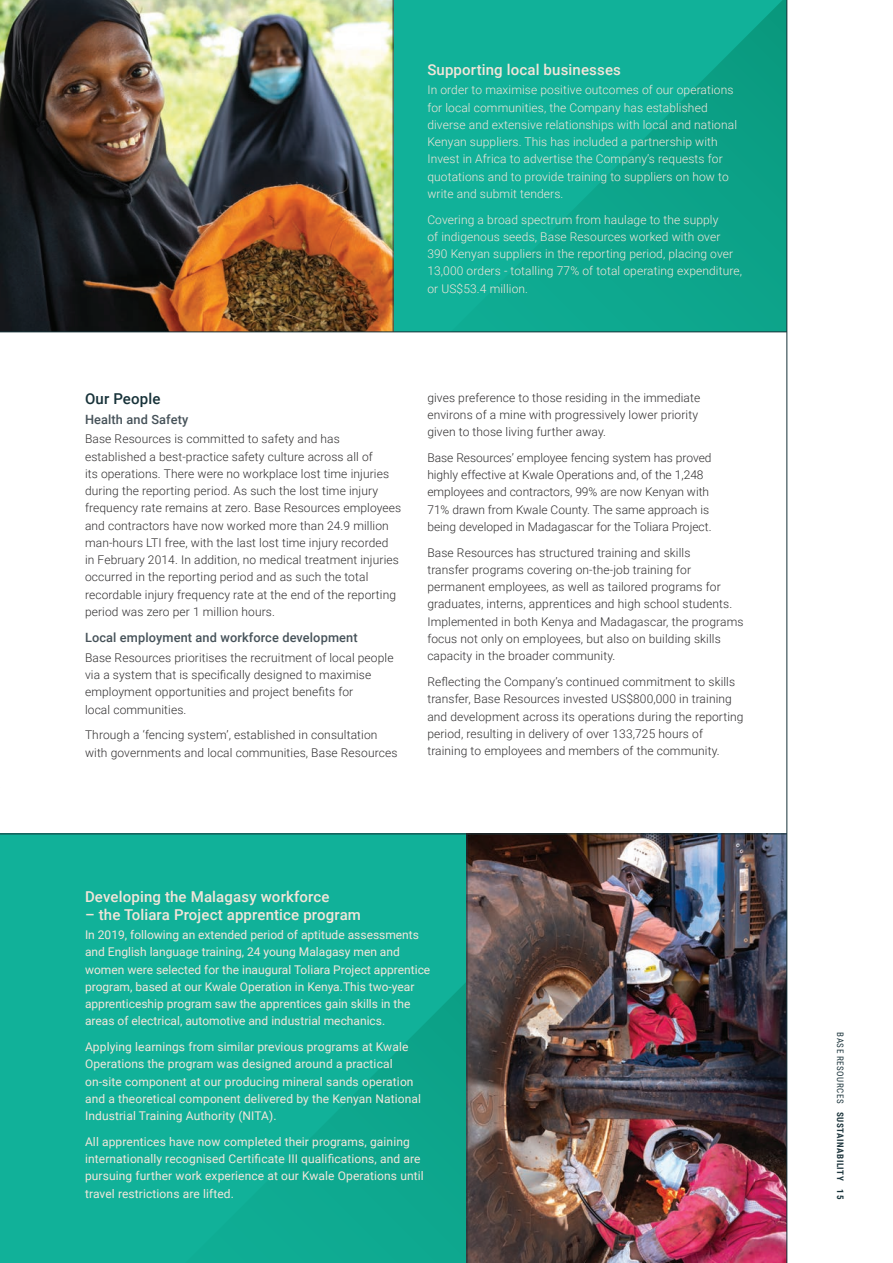
<style>
.page{position:relative;width:893px;height:1263px;background:#fff}
.page>*{position:absolute;margin:0;border:0;box-sizing:border-box;transform-origin:0 0}
.S1{font:500 15px "Roboto";letter-spacing:.01em;color:#f3e5d9}
.S1-2{font:500 15px "Roboto";letter-spacing:.01em;color:#173239}
.S2{font:500 12.75px "Roboto";letter-spacing:.01em;color:#465259}
.Body{font:300 12px/17.2px "Roboto";letter-spacing:.01em;color:#312f30}
.Body-2{font:12px/17.2px "Roboto";letter-spacing:.01em;color:#f3e6db}
.Body-3{font:300 12px/17.2px "Roboto";letter-spacing:.01em;color:#f3e6db}
.t1{font:700 9px "Roboto Condensed";color:#20383f}
.s1{font-weight:400}
.s2{color:#173239}
</style>
<div class="page">
<svg style="left:394px;top:0;width:393px;height:332px;background:#0faa92"></svg>
<svg style="left:0;top:835px;width:467px;height:428px;background:#10ae96"></svg>
<img style="left:0;top:0;width:393px;height:332px">
<img style="left:468px;top:835px;width:319px;height:428px">
<hr style="left:393px;top:0;width:1px;height:332px;background:#173239">
<hr style="left:467px;top:834px;width:1px;height:429px;background:#173239">
<hr style="left:0;top:332px;width:787px;height:1px;background:#173239">
<hr style="left:0;top:834px;width:787px;height:1px;background:#173239">
<hr style="left:787px;top:0;width:1px;height:1263px;background:#173239">
<img style="left:0;top:285px;width:1px;height:502px">
<p class="S1" style="left:427px;top:59px;width:195px">Supporting local businesses</p>
<p class="Body-3" style="left:427px;top:81px;width:311px">In order to maximise positive outcomes of our operations for local communities, the Company has established diverse and extensive relationships with local and national Kenyan suppliers. This has included a partnership with Invest in Africa to advertise the Company’s requests for quotations and to provide training to suppliers on how to write and submit tenders.</p>
<p class="Body-3" style="left:427px;top:210px;width:316px">Covering a broad spectrum from haulage to the supply<br>of indigenous seeds, Base Resources worked with over 390 Kenyan suppliers in the reporting period, placing over 13,000 orders - totalling 77% of total operating expenditure, or US$53.4 million.</p>
<p class="S1-2" style="left:85px;top:388px;width:77px">Our People</p>
<p class="S2" style="left:85px;top:411px;width:105px">Health and Safety</p>
<p class="Body" style="left:85px;top:430px;width:318px">Base Resources is committed to safety and has established a best-practice safety culture across all of<br>its operations. There were no workplace lost time injuries during the reporting period. As such the lost time injury frequency rate remains at zero. Base Resources employees and contractors have now worked more than 24.9 million man-hours LTI free, with the last lost time injury recorded<br>in February 2014. In addition, no medical treatment injuries occurred in the reporting period and as such the total recordable injury frequency rate at the end of the reporting period was zero per 1 million hours.</p>
<p class="S2" style="left:85px;top:629px;width:274px">Local employment and workforce development</p>
<p class="Body" style="left:85px;top:648px;width:310px">Base Resources prioritises the recruitment of local people via a system that is specifically designed to maximise employment opportunities and project benefits for<br>local communities.</p>
<p class="Body" style="left:85px;top:726px;width:314px">Through a ‘fencing system’, established in consultation with governments and local communities, Base Resources</p>
<p class="Body" style="left:427px;top:388px;width:274px">gives preference to those residing in the immediate environs of a mine with progressively lower priority given to those living further away.</p>
<p class="Body" style="left:427px;top:449px;width:286px">Base Resources’ employee fencing system has proved highly effective at Kwale Operations and, of the 1,248 employees and contractors, 99% are now Kenyan with 71% drawn from Kwale County. The same approach is being developed in Madagascar for the Toliara Project.</p>
<p class="Body" style="left:427px;top:543px;width:318px">Base Resources has structured training and skills<br>transfer programs covering on-the-job training for permanent employees, as well as tailored programs for graduates, interns, apprentices and high school students.<br>Implemented in both Kenya and Madagascar, the programs focus not only on employees, but also on building skills capacity in the broader community.</p>
<p class="Body" style="left:427px;top:673px;width:318px">Reflecting the Company’s continued commitment to skills transfer, Base Resources invested US$800,000 in training and development across its operations during the reporting period, resulting in delivery of over 133,725 hours of training to employees and members of the community.</p>
<p class="S1" style="left:85px;top:886px;width:246px">Developing the Malagasy workforce</p>
<p class="S1" style="left:85px;top:904px;width:277px">– the Toliara Project apprentice program</p>
<p class="Body-2" style="left:85px;top:926px;width:347px">In 2019, following an extended period of aptitude assessments and English language training, 24 young Malagasy men and women were selected for the inaugural Toliara Project apprentice program, based at our Kwale Operation in Kenya.This two-year apprenticeship program saw the apprentices gain skills in the areas of electrical, automotive and industrial mechanics.</p>
<p class="Body-2" style="left:85px;top:1038px;width:337px">Applying learnings from similar previous programs at Kwale Operations the program was designed around a practical on-site component at our producing mineral sands operation and a theoretical component delivered by the Kenyan National Industrial Training Authority (NITA).</p>
<p class="Body-2" style="left:85px;top:1132px;width:340px">All apprentices have now completed their programs, gaining internationally recognised Certificate III qualifications, and are pursuing further work experience at our Kwale Operations until travel restrictions are lifted.</p>
<p class="t1" style="left:847px;top:1032px;width:168px;rotate:90deg"><span class="s1">BASE RESOURCES</span> Sustainability <span class="s2">15</span></p>
</div>
